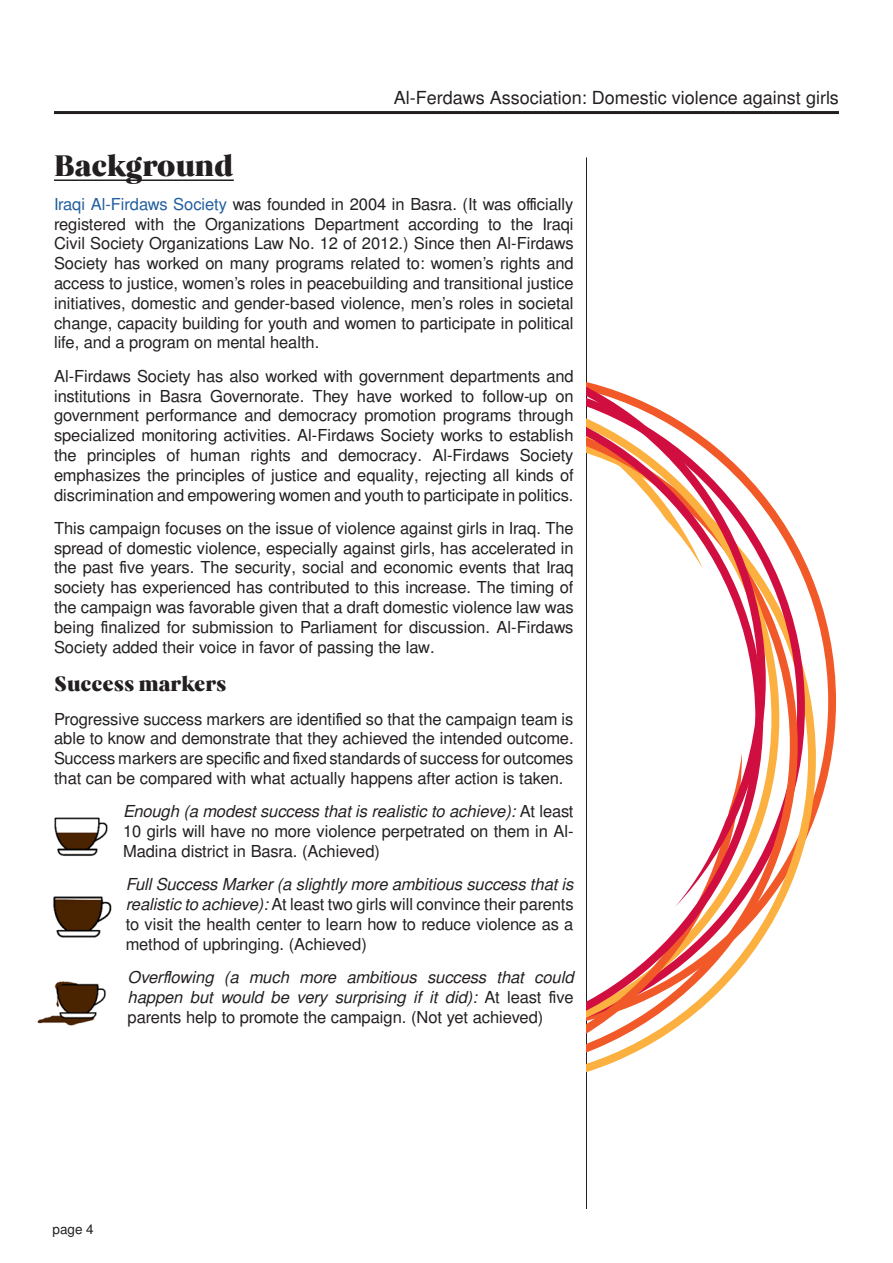
<style>
.page{position:relative;width:893px;height:1263px;background:#fff}
.page>*{position:absolute;margin:0;border:0;box-sizing:border-box;transform-origin:0 0}
.Body_Bullet{font:30px "Carelia Upright";color:#231f20}
.Body_Bullet-2{font:21px "Carelia Upright";color:#231f20}
.t1{font:18px "Free Sans";color:#231f20}
.Body_Bullet-3{font:16.5px/19.8px "Free Sans";color:#231f20}
.Body_Bullet-4{font:italic 16.5px "Free Sans";color:#231f20}
.t2{font:13.5px "Free Sans";color:#231f20}
.s1{color:#215e9e}
.s2{font-style:normal}
.s3{font-style:italic}
</style>
<div class="page">
<hr style="left:54px;top:111px;width:785px;height:3px;background:#231f20">
<svg style="left:586px;top:158px;width:1px;height:1050px"></svg>
<svg style="left:816px;top:588px;width:20px;height:227px"></svg>
<svg style="left:779px;top:516px;width:19px;height:394px"></svg>
<svg style="left:766px;top:498px;width:13px;height:435px"></svg>
<svg style="left:586px;top:351px;width:180px;height:657px"></svg>
<hr style="left:54px;top:179px;width:180px;height:2px;background:#231f20">
<img style="left:53px;top:896px;width:59px;height:42px">
<img style="left:54px;top:817px;width:54px;height:39px">
<img style="left:37px;top:981px;width:69px;height:45px">
<p class="t1" style="left:394px;top:85px;width:447px">Al-Ferdaws Association: Domestic violence against girls</p>
<p class="Body_Bullet" style="left:54px;top:149px;width:181px">Background</p>
<p class="Body_Bullet-3" style="left:54px;top:195px;width:521px;text-align:right"><span class="s1">Iraqi Al-Firdaws Society</span> was founded in 2004 in Basra. (It was officially<br>Iraqi</p>
<p class="Body_Bullet-3" style="left:205px;top:215px;width:101px">Organizations</p>
<p class="Body_Bullet-3" style="left:54px;top:215px;width:521px">registered<br>Civil Society Organizations Law No. 12 of 2012.) Since then Al-Firdaws Society has worked on many programs related to: women s’ rights and access to justice, women s’ roles in peacebuilding and transitional justice initiatives, domestic and gender-based violence, men s’ roles in societal change, capacity building for youth and women to participate in political life, and a program on mental health.</p>
<p class="Body_Bullet-3" style="left:54px;top:367px;width:521px;text-align:right">Al-Firdaws Society has also worked with government departments and on</p>
<p class="Body_Bullet-3" style="left:135px;top:215px;width:31px">with</p>
<p class="Body_Bullet-3" style="left:173px;top:215px;width:24px">the</p>
<p class="Body_Bullet-3" style="left:314px;top:215px;width:86px">Department</p>
<p class="Body_Bullet-3" style="left:408px;top:215px;width:73px">according</p>
<p class="Body_Bullet-3" style="left:511px;top:215px;width:24px">the</p>
<p class="Body_Bullet-3" style="left:488px;top:215px;width:15px">to</p>
<p class="Body_Bullet-3" style="left:210px;top:387px;width:96px">Governorate.</p>
<p class="Body_Bullet-3" style="left:483px;top:387px;width:66px">follow-up</p>
<p class="Body_Bullet-3" style="left:54px;top:387px;width:78px">institutions</p>
<p class="Body_Bullet-3" style="left:54px;top:407px;width:521px">government performance and democracy promotion programs through</p>
<p class="Body_Bullet-3" style="left:54px;top:426px;width:521px">specialized monitoring activities. Al-Firdaws Society works to establish</p>
<p class="Body_Bullet-3" style="left:520px;top:446px;width:55px">Society</p>
<p class="Body_Bullet-3" style="left:139px;top:387px;width:14px">in</p>
<p class="Body_Bullet-3" style="left:160px;top:387px;width:44px">Basra</p>
<p class="Body_Bullet-3" style="left:313px;top:387px;width:38px">They</p>
<p class="Body_Bullet-3" style="left:357px;top:387px;width:37px">have</p>
<p class="Body_Bullet-3" style="left:400px;top:387px;width:54px">worked</p>
<p class="Body_Bullet-3" style="left:461px;top:387px;width:15px">to</p>
<p class="Body_Bullet-3" style="left:166px;top:446px;width:15px">of</p>
<p class="Body_Bullet-3" style="left:54px;top:446px;width:521px">the<br>emphasizes the principles of justice and equality, rejecting all kinds of discrimination and empowering women and youth to participate in politics.</p>
<p class="Body_Bullet-3" style="left:54px;top:519px;width:521px;text-align:justify">This campaign focuses on the issue of violence against girls in Iraq. The spread of domestic violence, especially against girls, has accelerated in the past five years. The security, social and economic events that Iraq society has experienced has contributed to this increase. The timing of the campaign was favorable given that a draft domestic violence law was being finalized for submission to Parliament for discussion. Al-Firdaws Society added their voice in favor of passing the law.</p>
<p class="Body_Bullet-2" style="left:54px;top:672px;width:174px">Success markers</p>
<p class="Body_Bullet-3" style="left:54px;top:710px;width:521px;text-align:justify">Progressive success markers are identified so that the campaign team is able to know and demonstrate that they achieved the intended outcome.<br>Success markers are specific and fixed standards of success for outcomes that can be compared with what actually happens after action is taken.</p>
<p class="Body_Bullet-4" style="left:123px;top:800px;width:452px">Enough a( modest success that is realistic to achieve :) <span class="s2">At least</span></p>
<p class="Body_Bullet-3" style="left:123px;top:842px;width:259px">Madina district in Basra (. Achieved(</p>
<p class="Body_Bullet-3" style="left:87px;top:446px;width:71px">principles</p>
<p class="Body_Bullet-3" style="left:190px;top:446px;width:51px">human</p>
<p class="Body_Bullet-3" style="left:250px;top:446px;width:42px">rights</p>
<p class="Body_Bullet-3" style="left:301px;top:446px;width:29px">and</p>
<p class="Body_Bullet-3" style="left:338px;top:446px;width:85px">democracy.</p>
<p class="Body_Bullet-3" style="left:432px;top:446px;width:79px">Al-Firdaws</p>
<p class="Body_Bullet-3" style="left:123px;top:822px;width:452px">10 girls will have no more violence perpetrated on them in Al-</p>
<p class="Body_Bullet-3" style="left:126px;top:875px;width:449px;text-align:justify"><span class="s3">Full Success Marker a( slightly more ambitious success that is realistic to achieve :)</span> At least two girls will convince their parents to visit the health center to learn how to reduce violence as a method of upbringing (. Achieved(</p>
<p class="Body_Bullet-4" style="left:534px;top:965px;width:41px">could</p>
<p class="Body_Bullet-4" style="left:128px;top:965px;width:88px">Overflowing</p>
<p class="Body_Bullet-4" style="left:224px;top:965px;width:16px">(a</p>
<p class="Body_Bullet-4" style="left:249px;top:965px;width:42px">much</p>
<p class="Body_Bullet-4" style="left:346px;top:965px;width:72px">ambitious</p>
<p class="Body_Bullet-4" style="left:496px;top:965px;width:29px">that</p>
<p class="Body_Bullet-4" style="left:299px;top:965px;width:38px">more</p>
<p class="Body_Bullet-4" style="left:427px;top:965px;width:61px">success</p>
<p class="Body_Bullet-4" style="left:413px;top:985px;width:10px">if</p>
<p class="Body_Bullet-3" style="left:549px;top:988px;width:26px">five</p>
<p class="Body_Bullet-3" style="left:128px;top:988px;width:417px"><span class="s3">happen<br></span>parents help to promote the campaign (. Not yet achieved(</p>
<p class="Body_Bullet-4" style="left:190px;top:985px;width:24px">but</p>
<p class="Body_Bullet-4" style="left:220px;top:985px;width:44px">would</p>
<p class="Body_Bullet-4" style="left:271px;top:985px;width:20px">be</p>
<p class="Body_Bullet-4" style="left:335px;top:985px;width:73px">surprising</p>
<p class="Body_Bullet-4" style="left:429px;top:985px;width:10px">it</p>
<p class="Body_Bullet-4" style="left:445px;top:985px;width:34px">did :)</p>
<p class="Body_Bullet-3" style="left:484px;top:988px;width:17px">At</p>
<p class="Body_Bullet-3" style="left:507px;top:988px;width:36px">least</p>
<p class="Body_Bullet-4" style="left:296px;top:985px;width:32px">very</p>
<p class="t2" style="left:52px;top:1220px;width:43px">page 4</p>
</div>
